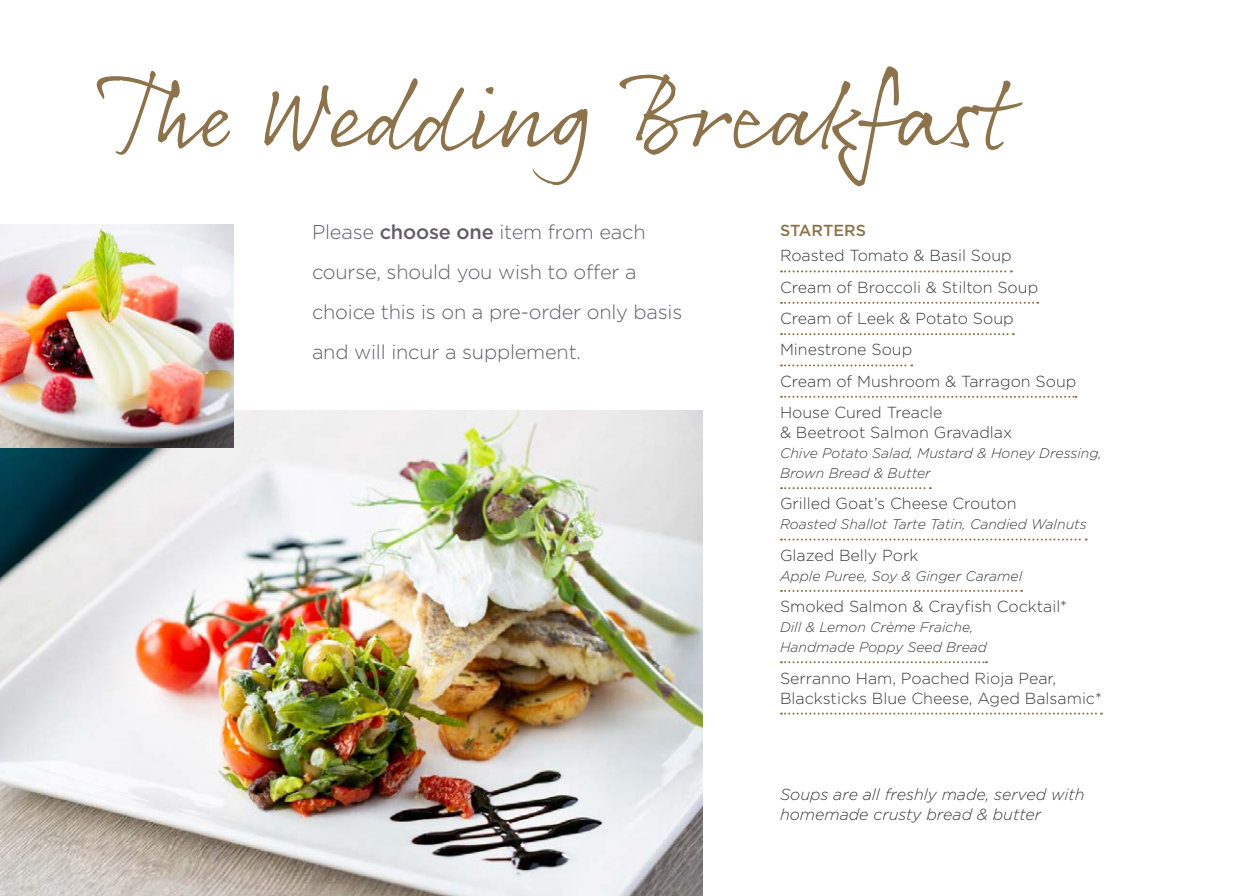
<style>
.page{position:relative;width:1248px;height:896px;background:#fff}
.page>*{position:absolute;margin:0;border:0;box-sizing:border-box;transform-origin:0 0}
.t1{font:96px "Rollerscript Smooth";color:#8c734b}
.t2{font:300 20px/40px "Gotham";letter-spacing:-.01em;color:#625e66}
.t3{font:300 16px/31.4px "Gotham";color:#3c3c3b}
.t4{font:italic 300 16px/20px "Gotham";color:#3c3c3b}
.t5{font:500 16px "Gotham";color:#8c734b}
.t6{font:italic 300 14px/20px "Gotham";color:#3c3c3b}
.s1{font-weight:500}
</style>
<div class="page">
<img style="left:0;top:410px;width:702px;height:486px">
<svg style="left:781px;top:270px;width:230px;height:2px"></svg>
<svg style="left:781px;top:302px;width:257px;height:2px"></svg>
<svg style="left:781px;top:333px;width:232px;height:2px"></svg>
<svg style="left:781px;top:364px;width:131px;height:2px"></svg>
<svg style="left:781px;top:396px;width:295px;height:2px"></svg>
<svg style="left:781px;top:487px;width:149px;height:2px"></svg>
<svg style="left:781px;top:538px;width:305px;height:2px"></svg>
<svg style="left:781px;top:590px;width:241px;height:2px"></svg>
<svg style="left:781px;top:661px;width:205px;height:2px"></svg>
<svg style="left:781px;top:712px;width:320px;height:2px"></svg>
<img style="left:0;top:224px;width:234px;height:224px">
<h1 class="t1" style="left:96px;top:56px;width:911px">The Wedding Breakfast</h1>
<p class="t2" style="left:312px;top:211px;width:372px">Please <span class="s1">choose one</span> item from each course, should you wish to offer a choice this is on a pre-order only basis and will incur a supplement.</p>
<p class="t5" style="left:780px;top:221px;width:87px">STARTERS</p>
<p class="t3" style="left:780px;top:240px;width:298px">Roasted Tomato &amp; Basil Soup<br>Cream of Broccoli &amp; Stilton Soup<br>Cream of Leek &amp; Potato Soup<br>Minestrone Soup<br>Cream of Mushroom &amp; Tarragon Soup<br>House Cured Treacle</p>
<p class="t3" style="left:780px;top:416px;width:234px">&amp; Beetroot Salmon Gravadlax</p>
<p class="t6" style="left:780px;top:443px;width:323px">Chive Potato Salad, Mustard &amp; Honey Dressing,<br>Brown Bread &amp; Butter</p>
<p class="t3" style="left:780px;top:488px;width:238px">Grilled Goat’s Cheese Crouton</p>
<p class="t6" style="left:780px;top:514px;width:308px">Roasted Shallot Tarte Tatin, Candied Walnuts</p>
<p class="t3" style="left:780px;top:539px;width:140px">Glazed Belly Pork</p>
<p class="t6" style="left:780px;top:566px;width:244px">Apple Puree, Soy &amp; Ginger Caramel</p>
<p class="t3" style="left:780px;top:590px;width:289px">Smoked Salmon &amp; Crayfish Cocktail*</p>
<p class="t6" style="left:780px;top:617px;width:208px">Dill &amp; Lemon Crème Fraiche,<br>Handmade Poppy Seed Bread</p>
<p class="t3" style="left:780px;top:667px;width:323px;line-height:20px">Serranno Ham, Poached Rioja Pear,<br>Blacksticks Blue Cheese, Aged Balsamic*</p>
<p class="t4" style="left:780px;top:784px;width:306px">Soups are all freshly made, served with homemade crusty bread &amp; butter</p>
</div>
